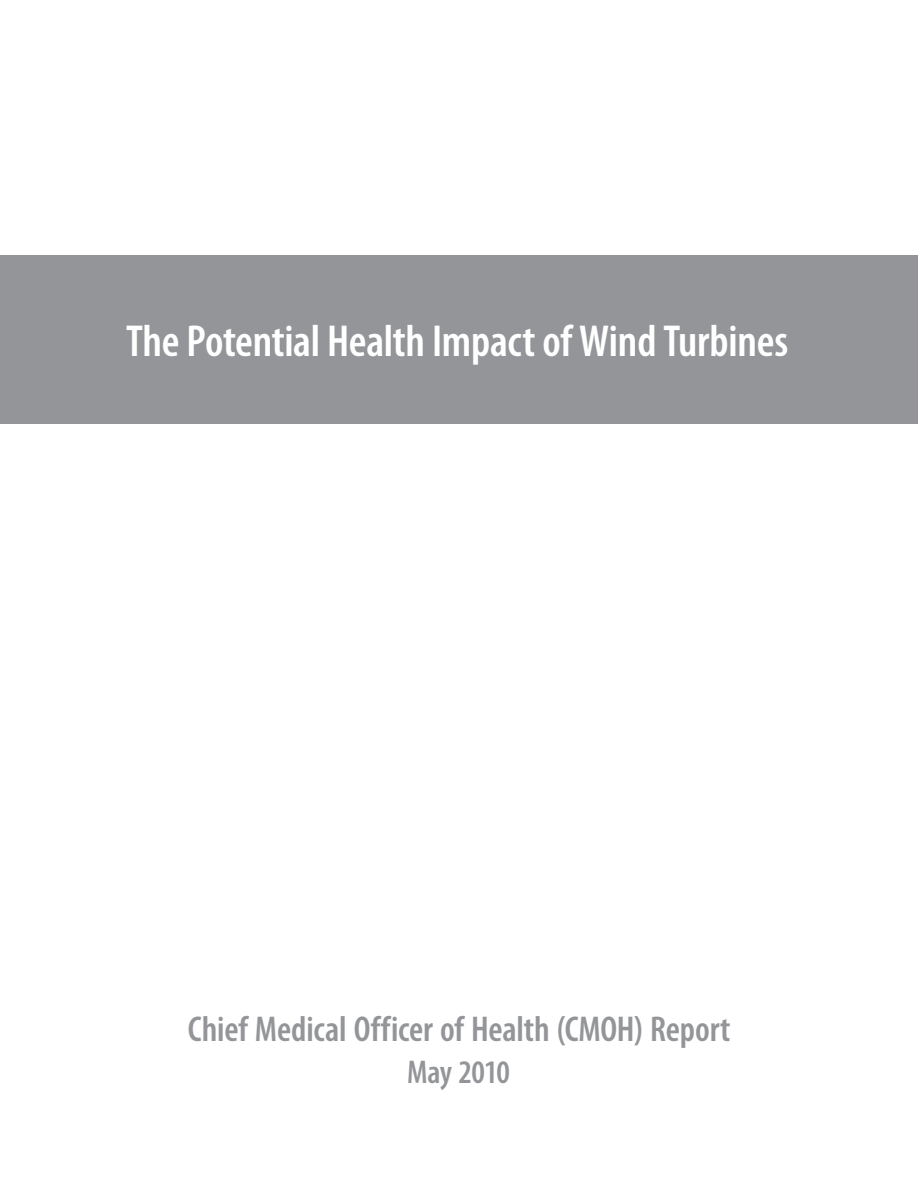
<style>
.page{position:relative;width:918px;height:1188px;background:#fff}
.page>*{position:absolute;margin:0;border:0;box-sizing:border-box;transform-origin:0 0}
.t1{font:600 condensed 45px "Myriad Pro";letter-spacing:-.005em;color:#fff}
.t2{font:600 condensed 36px "Myriad Pro";letter-spacing:-.005em;color:#939598}
.t3{font:600 condensed 33px "Myriad Pro";letter-spacing:-.02em;color:#939598}
</style>
<div class="page">
<div style="left:0;top:255px;width:918px;height:169px;background:#939598"></div>
<p class="t1" style="left:126px;top:323px;width:664px">The Potential Health Impact of Wind Turbines</p>
<p class="t2" style="left:188px;top:1016px;width:544px">Chief Medical Officer of Health (CMOH) Report</p>
<p class="t3" style="left:407px;top:1060px;width:104px">May 2010</p>
</div>
